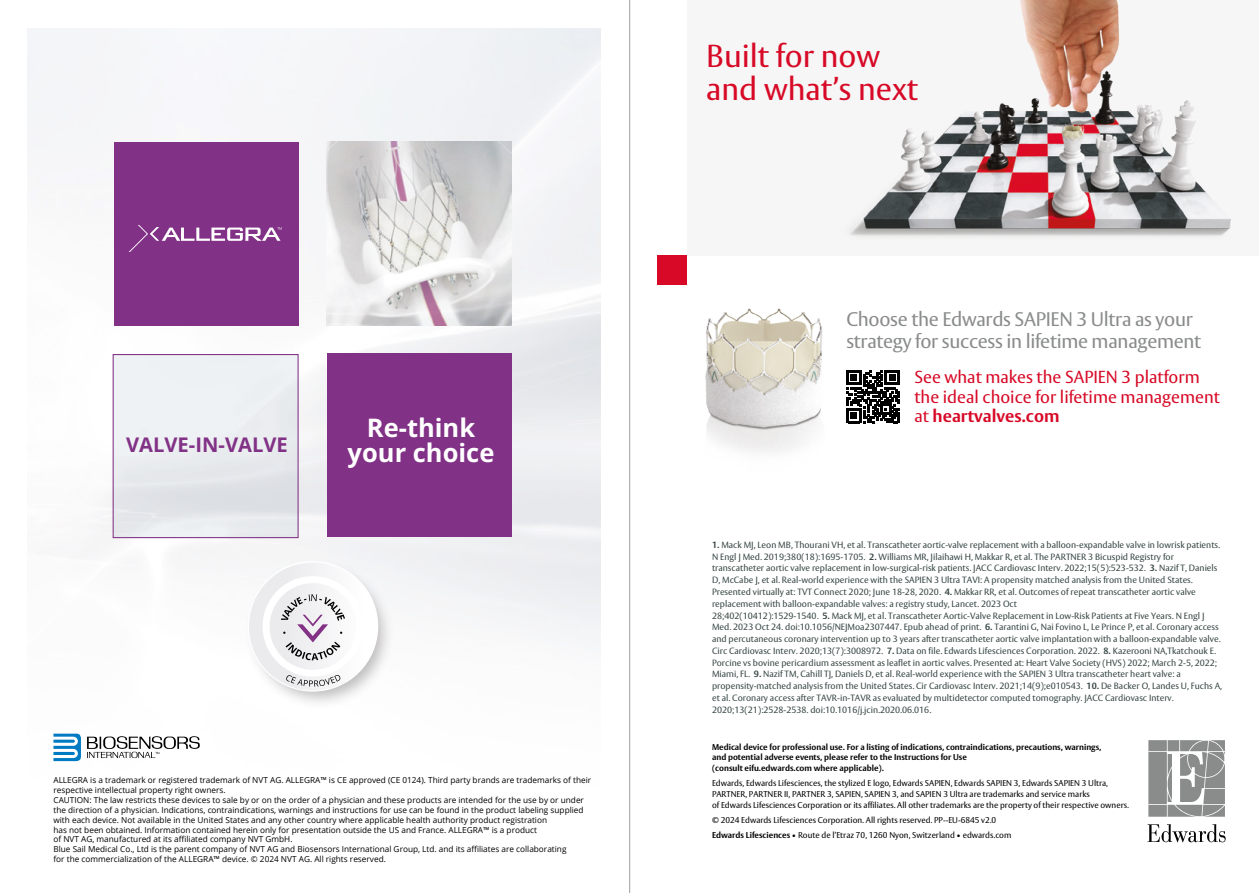
<style>
.page{position:relative;width:1259px;height:893px;background:#fff}
.page>*{position:absolute;margin:0;border:0;box-sizing:border-box;transform-origin:0 0}
.t1{font:31.5px/33px "Vesta Pro";color:#d70926}
.t2{font:700 25.5px/25.5px "Open Sans";color:#fff;text-align:center}
.t3{font:700 20.1px "Open Sans";color:#813186}
.t4{font:19.5px/22.5px "Vesta Pro";letter-spacing:-.015em;color:#898c8a}
.t5{font:17.25px/19.5px "Vesta Pro";color:#d70926}
.t6{font:9px/11.9px "Vesta Pro";color:#364544}
.t7{font:8.4px/10.8px "Vesta Pro";color:#000}
.t8{font:700 8.4px/10.8px "Vesta Pro";color:#000}
.t9{font:8.25px/9.9px "Open Sans";color:#000}
.s1{font-weight:700}
</style>
<div class="page">
<hr style="left:629px;top:0;width:1px;height:893px;background:#9d9d9c">
<img style="left:27px;top:29px;width:573px;height:733px">
<div style="left:114px;top:142px;width:185px;height:183px;background:#813186"></div>
<div style="left:327px;top:353px;width:184px;height:184px;background:#813186"></div>
<div style="left:113px;top:354px;width:185px;height:183px;background:#eff2f4"></div>
<div style="left:113px;top:354px;width:186px;height:184px;border:1px solid #813186"></div>
<img style="left:327px;top:141px;width:184px;height:185px">
<svg style="left:129px;top:225px;width:153px;height:27px"></svg>
<img style="left:240px;top:554px;width:160px;height:160px">
<svg style="left:248px;top:561px;width:130px;height:131px"></svg>
<svg style="left:87px;top:736px;width:113px;height:22px"></svg>
<svg style="left:53px;top:734px;width:28px;height:27px"></svg>
<div style="left:657px;top:255px;width:30px;height:30px;background:#d70926"></div>
<div style="left:687px;top:0;width:572px;height:255px;background:#f6f6f6"></div>
<img style="left:850px;top:0;width:381px;height:236px">
<svg style="left:1148px;top:740px;width:77px;height:77px;background:#a1a3a2"></svg>
<svg style="left:1147px;top:824px;width:78px;height:18px"></svg>
<svg style="left:846px;top:370px;width:53px;height:53px"></svg>
<img style="left:705px;top:308px;width:118px;height:144px">
<h3 class="t3" style="left:126px;top:431px;width:163px">VALVE-IN-VALVE</h3>
<h2 class="t2" style="left:348px;top:414px;width:148px">Re-think your choice</h2>
<p class="t9" style="left:53px;top:775px;width:539px">ALLEGRA is a trademark or registered trademark of NVT AG. ALLEGRA™ is CE approved (CE 0124). Third party brands are trademarks of their respective intellectual property right owners.<br>CAUTION: The law restricts these devices to sale by or on the order of a physician and these products are intended for the use by or under the direction of a physician. Indications, contraindications, warnings and instructions for use can be found in the product labeling supplied with each device. Not available in the United States and any other country where applicable health authority product registration<br>has not been obtained. Information contained herein only for presentation outside the US and France. ALLEGRA™ is a product<br>of NVT AG, manufactured at its affiliated company NVT GmbH.<br>Blue Sail Medical Co., Ltd is the parent company of NVT AG and Biosensors International Group, Ltd. and its affiliates are collaborating<br>for the commercialization of the ALLEGRA™ device. © 2024 NVT AG. All rights reserved.</p>
<h1 class="t1" style="left:706px;top:39px;width:214px">Built for now and what’s next</h1>
<h3 class="t4" style="left:846px;top:307px;width:356px">Choose the Edwards SAPIEN 3 Ultra as your strategy for success in lifetime management</h3>
<h3 class="t5" style="left:914px;top:367px;width:307px">See what makes the SAPIEN 3 platform the ideal choice for lifetime management at <span class="s1">heartvalves.com</span></h3>
<p class="t6" style="left:712px;top:539px;width:511px"><span class="s1">1.</span> Mack MJ, Leon MB, Thourani VH, et al. Transcatheter aortic-valve replacement with a balloon-expandable valve in lowrisk patients.<br>N Engl J Med. 2019;380(18):1695-1705. <span class="s1">2.</span> Williams MR, Jilaihawi H, Makkar R, et al. The PARTNER 3 Bicuspid Registry for transcatheter aortic valve replacement in low-surgical-risk patients. JACC Cardiovasc Interv. 2022;15(5):523-532. <span class="s1">3.</span> Nazif T, Daniels D, McCabe J, et al. Real-world experience with the SAPIEN 3 Ultra TAVI: A propensity matched analysis from the United States.<br>Presented virtually at: TVT Connect 2020; June 18-28, 2020. <span class="s1">4.</span> Makkar RR, et al. Outcomes of repeat transcatheter aortic valve replacement with balloon-expandable valves: a registry study, Lancet. 2023 Oct<br>28;402(10412):1529-1540. <span class="s1">5.</span> Mack MJ, et al. Transcatheter Aortic-Valve Replacement in Low-Risk Patients at Five Years. N Engl J Med. 2023 Oct 24. doi:10.1056/NEJMoa2307447. Epub ahead of print. <span class="s1">6.</span> Tarantini G, Nai Fovino L, Le Prince P, et al. Coronary access and percutaneous coronary intervention up to 3 years after transcatheter aortic valve implantation with a balloon-expandable valve.<br>Circ Cardiovasc Interv. 2020;13(7):3008972. <span class="s1">7.</span> Data on file. Edwards Lifesciences Corporation. 2022. <span class="s1">8.</span> Kazerooni NA,Tkatchouk E.<br>Porcine vs bovine pericardium assessment as leaflet in aortic valves. Presented at: Heart Valve Society (HVS) 2022; March 2-5, 2022; Miami, FL. <span class="s1">9.</span> Nazif TM, Cahill TJ, Daniels D, et al. Real-world experience with the SAPIEN 3 Ultra transcatheter heart valve: a propensity-matched analysis from the United States. Cir Cardiovasc Interv. 2021;14(9);e010543. <span class="s1">10.</span> De Backer O, Landes U, Fuchs A, et al. Coronary access after TAVR-in-TAVR as evaluated by multidetector computed tomography. JACC Cardiovasc Interv.<br>2020;13(21):2528-2538. doi:10.1016/j.jcin.2020.06.016.</p>
<p class="t8" style="left:712px;top:741px;width:391px">Medical device for professional use. For a listing of indications, contraindications, precautions, warnings, and potential adverse events, please refer to the Instructions for Use<br>(consult eifu.edwards.com where applicable).</p>
<p class="t7" style="left:712px;top:778px;width:418px">Edwards, Edwards Lifesciences, the stylized E logo, Edwards SAPIEN, Edwards SAPIEN 3, Edwards SAPIEN 3 Ultra,<br>PARTNER, PARTNER II, PARTNER 3, SAPIEN, SAPIEN 3, and SAPIEN 3 Ultra are trademarks and service marks<br>of Edwards Lifesciences Corporation or its affiliates. All other trademarks are the property of their respective owners.</p>
<p class="t7" style="left:712px;top:812px;width:301px;line-height:15.3px">© 2024 Edwards Lifesciences Corporation. All rights reserved. PP--EU-6845 v2.0<br><span class="s1">Edwards Lifesciences</span> • Route de l’Etraz 70, 1260 Nyon, Switzerland • edwards.com</p>
</div>
